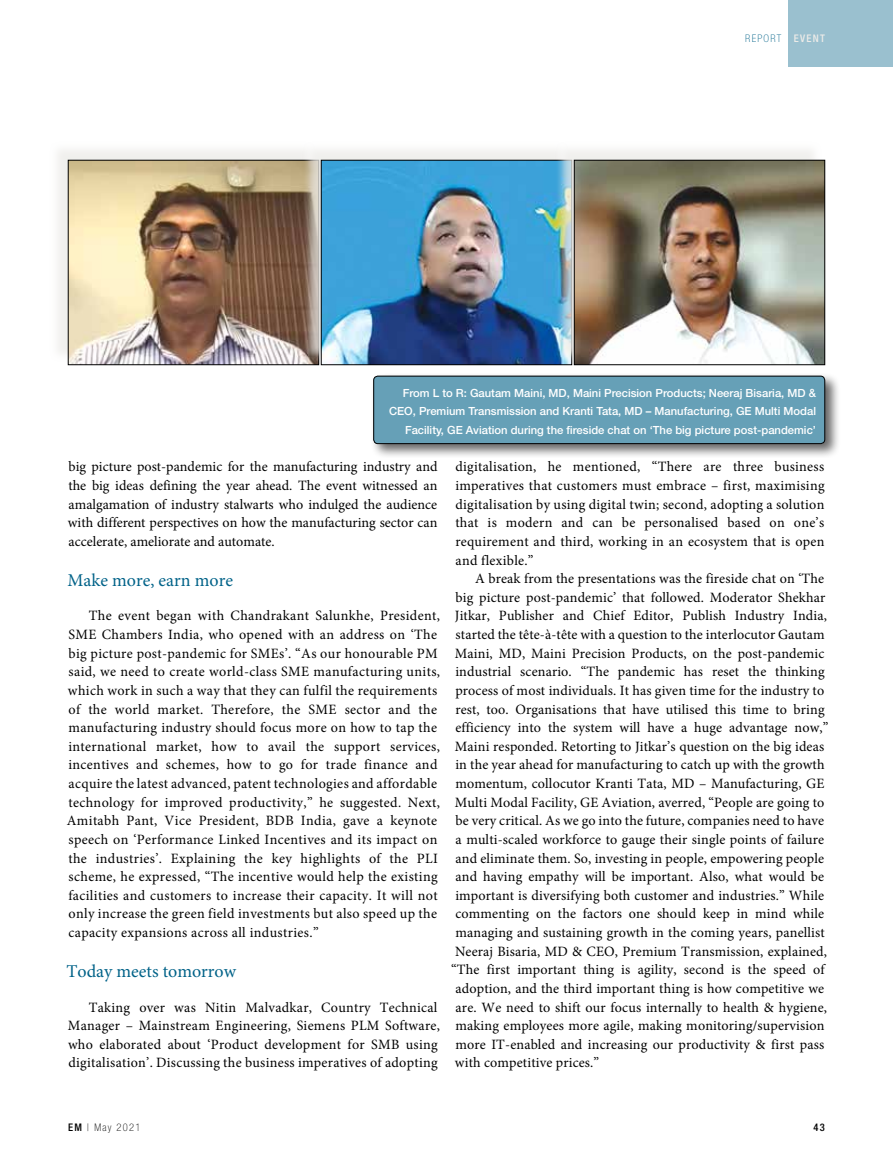
<style>
.page{position:relative;width:893px;height:1161px;background:#fff}
.page>*{position:absolute;margin:0;border:0;box-sizing:border-box;transform-origin:0 0}
.t1{font:18px "Minion Pro";color:#006288}
.t2{font:14.25px/18.6px "Minion Pro";letter-spacing:.01em;color:#000}
.t3{font:500 11.25px/18.6px "Helvetica Neue LT Std";color:#fff;text-align:right}
.t4{font:100 condensed 10.5px "Helvetica Neue LT Std";letter-spacing:.12em;color:#006288}
.t5{font:100 condensed 10.5px "Helvetica Neue LT Std";letter-spacing:.12em;color:#000}
.t6{font:500 condensed 10.5px "Helvetica Neue LT Std";color:#000}
.s1{font-weight:500;color:#ecebe8}
.s2{font-weight:500}
</style>
<div class="page">
<div style="left:787px;top:0;width:106px;height:67px;background:#9ac0cf"></div>
<div style="left:49px;top:141px;width:268px;height:222px;background:#f5f5f3"></div>
<img style="left:70px;top:162px;width:232px;height:201px">
<div style="left:68px;top:160px;width:251px;height:205px;border:1px solid #000"></div>
<div style="left:302px;top:141px;width:268px;height:222px;background:#ecebe8;opacity:.75"></div>
<img style="left:323px;top:162px;width:232px;height:201px">
<div style="left:321px;top:160px;width:251px;height:205px;border:1px solid #000"></div>
<div style="left:555px;top:141px;width:268px;height:222px;background:#ecebe8;opacity:.75"></div>
<img style="left:576px;top:162px;width:247px;height:201px">
<div style="left:574px;top:160px;width:251px;height:205px;border:1px solid #000"></div>
<svg style="left:373px;top:375px;width:465px;height:81px;background:#b0b0b0"></svg>
<div style="left:373px;top:376px;width:452px;height:68px;background:#66a0b7;border-radius:4px"></div>
<div style="left:373px;top:376px;width:452px;height:68px;border:1px solid #000;border-radius:4px"></div>
<p class="t4" style="left:745px;top:32px;width:81px">REPORT <span class="s1">EVENT</span></p>
<p class="t3" style="left:389px;top:383px;width:428px">From L to R: Gautam Maini, MD, Maini Precision Products; Neeraj Bisaria, MD &amp;<br>CEO, Premium Transmission and Kranti Tata, MD – Manufacturing, GE Multi Modal<br>Facility, GE Aviation during the fireside chat on ‘The big picture post-pandemic’</p>
<p class="t2" style="left:68px;top:458px;width:371px;text-align:justify">big picture post-pandemic for the manufacturing industry and the big ideas defining the year ahead. The event witnessed an amalgamation of industry stalwarts who indulged the audience with different perspectives on how the manufacturing sector can accelerate, ameliorate and automate.</p>
<p class="t1" style="left:68px;top:568px;width:167px">Make more, earn more</p>
<p class="t2" style="left:67px;top:606px;width:375px;text-indent:22px">The event began with Chandrakant Salunkhe, President, SME Chambers India, who opened with an address on ‘The big picture post-pandemic for SMEs’. “As our honourable PM said, we need to create world-class SME manufacturing units, which work in such a way that they can fulfil the requirements of the world market. Therefore, the SME sector and the manufacturing industry should focus more on how to tap the international market, how to avail the support services, incentives and schemes, how to go for trade finance and acquire the latest advanced, patent technologies and affordable technology for improved productivity,” he suggested. Next, Amitabh Pant, Vice President, BDB India, gave a keynote speech on ‘Performance Linked Incentives and its impact on the industries’. Explaining the key highlights of the PLI scheme, he expressed, “The incentive would help the existing facilities and customers to increase their capacity. It will not only increase the green field investments but also speed up the capacity expansions across all industries.”</p>
<p class="t1" style="left:66px;top:959px;width:171px">Today meets tomorrow</p>
<p class="t2" style="left:68px;top:998px;width:374px;text-indent:21px">Taking over was Nitin Malvadkar, Country Technical Manager – Mainstream Engineering, Siemens PLM Software, who elaborated about ‘Product development for SMB using digitalisation’. Discussing the business imperatives of adopting</p>
<p class="t2" style="left:455px;top:458px;width:370px">digitalisation, he mentioned, “There are three business</p>
<p class="t2" style="left:455px;top:476px;width:371px">imperatives that customers must embrace – first, maximising</p>
<p class="t2" style="left:455px;top:495px;width:370px">digitalisation by using digital twin; second, adopting a solution</p>
<p class="t2" style="left:455px;top:513px;width:370px">that is modern and can be personalised based on one’s</p>
<p class="t2" style="left:455px;top:532px;width:371px">requirement and third, working in an ecosystem that is open</p>
<p class="t2" style="left:456px;top:551px;width:80px">and flexible.”</p>
<p class="t2" style="left:475px;top:569px;width:351px">A break from the presentations was the fireside chat on ‘The</p>
<p class="t2" style="left:455px;top:588px;width:371px">big picture post-pandemic’ that followed. Moderator Shekhar</p>
<p class="t2" style="left:455px;top:607px;width:374px">Jitkar, Publisher and Chief Editor, Publish Industry India,</p>
<p class="t2" style="left:456px;top:625px;width:370px">started the tête-à-tête with a question to the interlocutor Gautam</p>
<p class="t2" style="left:455px;top:644px;width:371px">Maini, MD, Maini Precision Products, on the post-pandemic</p>
<p class="t2" style="left:455px;top:662px;width:371px">industrial scenario. “The pandemic has reset the thinking</p>
<p class="t2" style="left:455px;top:681px;width:370px">process of most individuals. It has given time for the industry to</p>
<p class="t2" style="left:455px;top:700px;width:371px">rest, too. Organisations that have utilised this time to bring</p>
<p class="t2" style="left:455px;top:718px;width:375px">efficiency into the system will have a huge advantage now,”</p>
<p class="t2" style="left:455px;top:737px;width:371px">Maini responded. Retorting to Jitkar’s question on the big ideas</p>
<p class="t2" style="left:455px;top:756px;width:371px">in the year ahead for manufacturing to catch up with the growth</p>
<p class="t2" style="left:455px;top:774px;width:370px">momentum, collocutor Kranti Tata, MD – Manufacturing, GE</p>
<p class="t2" style="left:455px;top:793px;width:371px">Multi Modal Facility, GE Aviation, averred, “People are going to</p>
<p class="t2" style="left:455px;top:811px;width:370px">be very critical. As we go into the future, companies need to have</p>
<p class="t2" style="left:456px;top:830px;width:370px">a multi-scaled workforce to gauge their single points of failure</p>
<p class="t2" style="left:456px;top:849px;width:370px">and eliminate them. So, investing in people, empowering people</p>
<p class="t2" style="left:456px;top:867px;width:370px">and having empathy will be important. Also, what would be</p>
<p class="t2" style="left:455px;top:886px;width:370px">important is diversifying both customer and industries.” While</p>
<p class="t2" style="left:455px;top:905px;width:370px">commenting on the factors one should keep in mind while</p>
<p class="t2" style="left:455px;top:923px;width:371px">managing and sustaining growth in the coming years, panellist</p>
<p class="t2" style="left:455px;top:942px;width:374px">Neeraj Bisaria, MD &amp; CEO, Premium Transmission, explained,</p>
<p class="t2" style="left:451px;top:960px;width:375px">“The first important thing is agility, second is the speed of</p>
<p class="t2" style="left:456px;top:979px;width:370px">adoption, and the third important thing is how competitive we</p>
<p class="t2" style="left:456px;top:998px;width:373px">are. We need to shift our focus internally to health &amp; hygiene,</p>
<p class="t2" style="left:455px;top:1016px;width:371px">making employees more agile, making monitoring/supervision</p>
<p class="t2" style="left:455px;top:1035px;width:370px">more IT-enabled and increasing our productivity &amp; first pass</p>
<p class="t2" style="left:455px;top:1054px;width:146px">with competitive prices.”</p>
<p class="t5" style="left:68px;top:1121px;width:74px"><span class="s2">EM</span> | May 2021</p>
<p class="t6" style="left:814px;top:1121px;width:13px">43</p>
</div>
